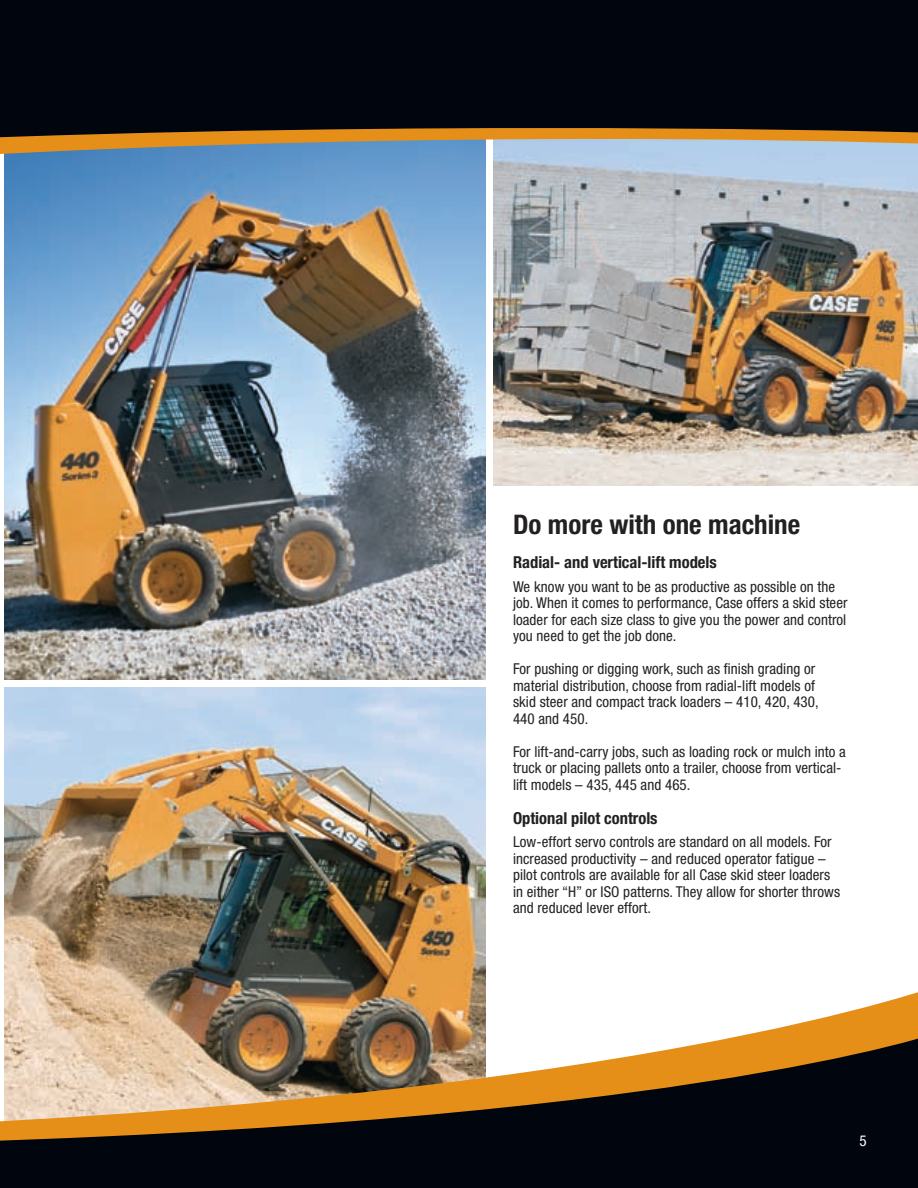
<style>
.page{position:relative;width:918px;height:1188px;background:#fff}
.page>*{position:absolute;margin:0;border:0;box-sizing:border-box;transform-origin:0 0}
.t1{font:700 condensed 27px "Helvetica Neue";color:#232020}
.t2{font:700 condensed 16.5px "Helvetica Neue";color:#232020}
.t3{font:condensed 15px/16.5px "Helvetica Neue";letter-spacing:.005em;color:#232020}
.t4{font:condensed 15px "Helvetica Neue";color:#fff}
</style>
<div class="page">
<img style="left:5px;top:278px;width:481px;height:402px">
<img style="left:5px;top:687px;width:481px;height:297px">
<img style="left:494px;top:278px;width:424px;height:208px">
<img style="left:4px;top:984px;width:914px;height:47px">
<img style="left:4px;top:236px;width:914px;height:42px">
<svg style="left:0;top:0;width:918px;height:236px;background:#495057"></svg>
<svg style="left:0;top:1031px;width:918px;height:157px;background:#645139"></svg>
<h1 class="t1" style="left:513px;top:515px;width:289px">Do more with one machine</h1>
<p class="t2" style="left:513px;top:557px;width:205px">Radial- and vertical-lift models</p>
<p class="t3" style="left:513px;top:579px;width:336px">We know you want to be as productive as possible on the job. When it comes to performance, Case offers a skid steer loader for each size class to give you the power and control you need to get the job done.</p>
<p class="t3" style="left:513px;top:662px;width:307px">For pushing or digging work, such as finish grading or material distribution, choose from radial-lift models of skid steer and compact track loaders – 410, 420, 430, 440 and 450.</p>
<p class="t3" style="left:513px;top:744px;width:334px">For lift-and-carry jobs, such as loading rock or mulch into a truck or placing pallets onto a trailer, choose from vertical&shy;lift models – 435, 445 and 465.</p>
<p class="t2" style="left:513px;top:812px;width:146px">Optional pilot controls</p>
<p class="t3" style="left:513px;top:835px;width:329px">Low-effort servo controls are standard on all models. For increased productivity – and reduced operator fatigue – pilot controls are available for all Case skid steer loaders in either “H” or ISO patterns. They allow for shorter throws and reduced lever effort.</p>
<p class="t4" style="left:860px;top:1135px;width:9px">5</p>
<p class="t4" style="left:860px;top:1141px;width:9px">X</p>
</div>
